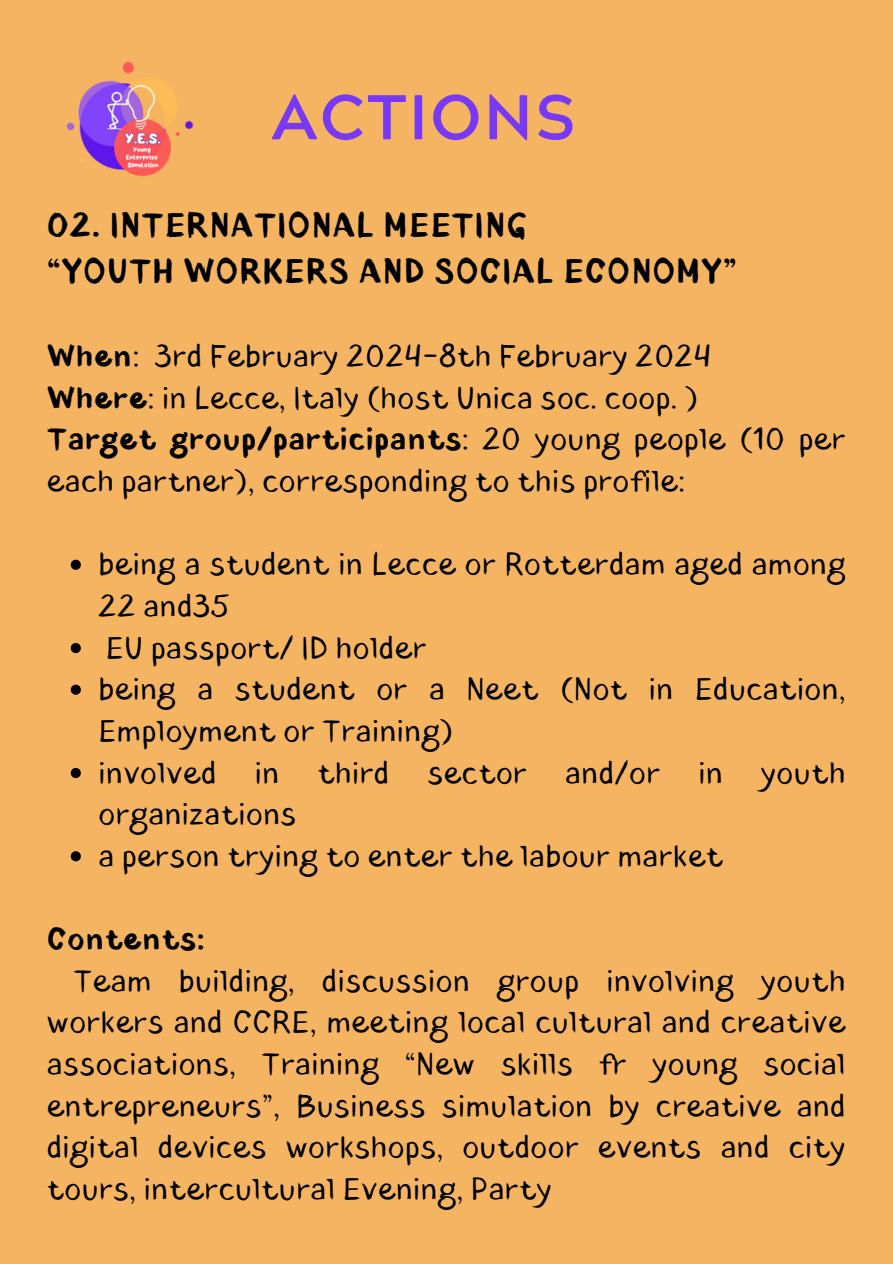
<style>
.page{position:relative;width:893px;height:1264px;background:#fff}
.page>*{position:absolute;margin:0;border:0;box-sizing:border-box;transform-origin:0 0}
.t1{font:700 63px "Acherus Grotesque";letter-spacing:.04em;color:#7839f5}
.t2{font:700 33.45px "Blushes";letter-spacing:.04em;color:#000}
.t3{font:30.45px/41.7px "Blushes";letter-spacing:.04em;color:#000}
.t4{font:700 30.45px "Blushes";letter-spacing:.04em;color:#000}
.s1{font-weight:700}
</style>
<div class="page">
<div style="left:0;top:0;width:892px;height:1263px;background:#f5b461"></div>
<img style="left:66px;top:62px;width:128px;height:115px">
<svg style="left:71px;top:559px;width:10px;height:11px"></svg>
<svg style="left:71px;top:643px;width:10px;height:10px"></svg>
<svg style="left:71px;top:684px;width:10px;height:10px"></svg>
<svg style="left:71px;top:768px;width:10px;height:10px"></svg>
<svg style="left:71px;top:851px;width:10px;height:10px"></svg>
<p class="t1" style="left:271px;top:92px;width:306px">ACTIONS</p>
<p class="t2" style="left:47px;top:201px;width:481px">02. INTERNATIONAL MEETING</p>
<p class="t2" style="left:47px;top:247px;width:691px">“YOUTH WORKERS AND SOCIAL ECONOMY”</p>
<p class="t3" style="left:47px;top:336px;width:665px"><span class="s1">When</span>: 3rd February 2024-8th February 2024</p>
<p class="t3" style="left:47px;top:377px;width:652px"><span class="s1">Where</span>: in Lecce, Italy (host Unica soc. coop. )</p>
<p class="t3" style="left:47px;top:419px;width:799px"><span class="s1">Target group/participants</span>: 20 young people (10 per each partner), corresponding to this profile:</p>
<p class="t3" style="left:99px;top:544px;width:747px">being a student in Lecce or Rotterdam aged among<br>22 and35</p>
<p class="t3" style="left:106px;top:627px;width:321px">EU passport/ ID holder</p>
<p class="t3" style="left:99px;top:669px;width:747px">being a student or a Neet (Not in Education,<br>Employment or Training)</p>
<p class="t3" style="left:99px;top:752px;width:119px">involved</p>
<p class="t3" style="left:255px;top:752px;width:25px">in</p>
<p class="t3" style="left:317px;top:752px;width:73px">third</p>
<p class="t3" style="left:428px;top:752px;width:100px">sector</p>
<p class="t3" style="left:565px;top:752px;width:96px">and/or</p>
<p class="t3" style="left:698px;top:752px;width:25px">in</p>
<p class="t3" style="left:761px;top:752px;width:85px">youth</p>
<p class="t3" style="left:99px;top:794px;width:199px">organizations</p>
<p class="t3" style="left:99px;top:835px;width:625px">a person trying to enter the labour market</p>
<p class="t4" style="left:47px;top:918px;width:159px">Contents:</p>
<p class="t3" style="left:47px;top:960px;width:799px;text-align:justify;text-indent:27px">Team building, discussion group involving youth workers and CCRE, meeting local cultural and creative associations, Training “New skills fr young social entrepreneurs”, Business simulation by creative and digital devices workshops, outdoor events and city tours, intercultural Evening, Party</p>
</div>
